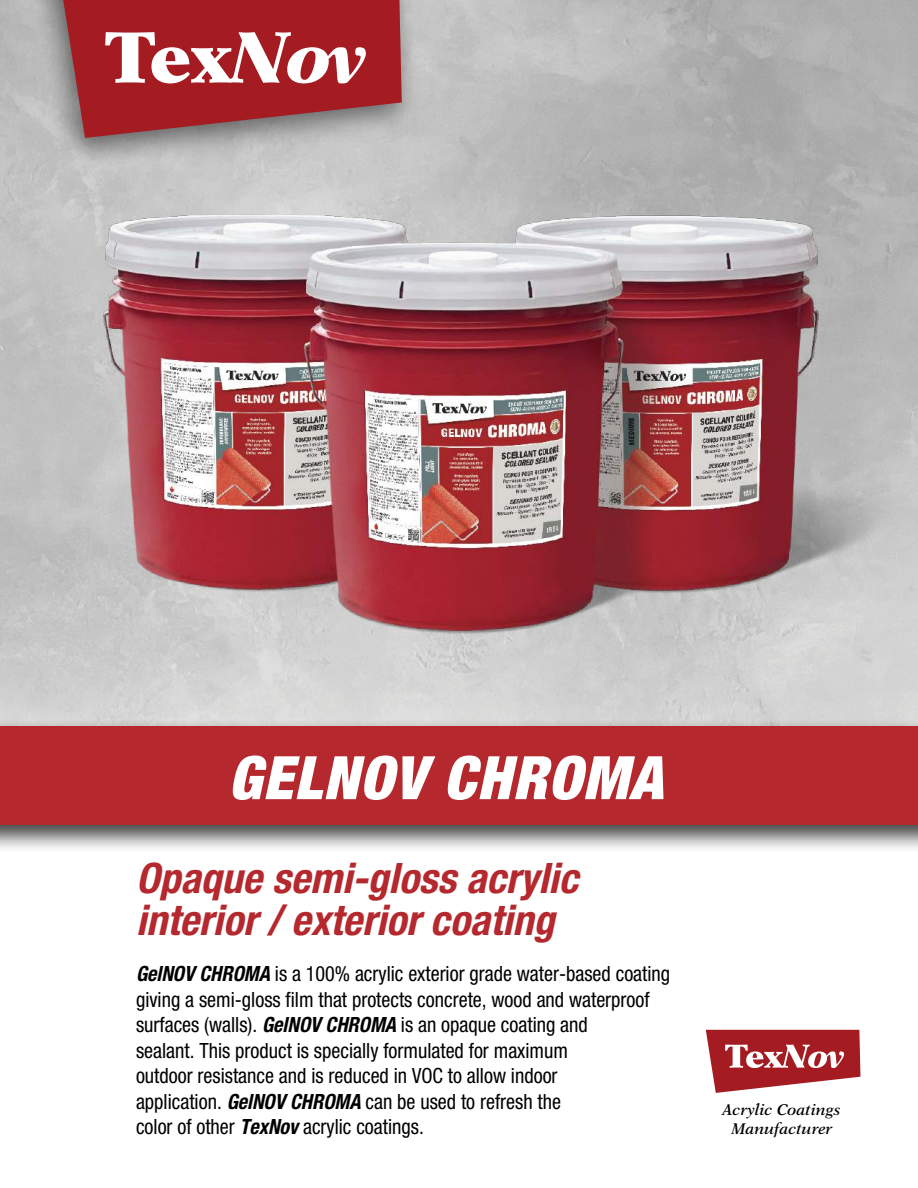
<style>
.page{position:relative;width:918px;height:1188px;background:#fff}
.page>*{position:absolute;margin:0;border:0;box-sizing:border-box;transform-origin:0 0}
.t1{font:italic 900 condensed 60px "Helvetica Neue";letter-spacing:.02em;color:#fff}
.Titre_C1{font:italic 700 condensed 42px/42px "Helvetica Neue";color:#b4282e}
.Texte_C1{font:condensed 21px/25.5px "Helvetica Neue";color:#000;scale:.96 1}
.t2{font:italic 600 15.6px "New Aster";color:#000}
.s1{font-weight:700;font-style:italic}
</style>
<div class="page">
<div style="left:29px;top:0;width:392px;height:171px;background:#000;opacity:.5"></div>
<svg style="left:63px;top:0;width:339px;height:138px;background:#a1363c"></svg>
<svg style="left:105px;top:32px;width:261px;height:51px"></svg>
<svg style="left:706px;top:1030px;width:154px;height:63px"></svg>
<img style="left:0;top:171px;width:918px;height:521px">
<div style="left:0;top:718px;width:918px;height:135px;background:#000;opacity:.75"></div>
<div style="left:0;top:726px;width:918px;height:98px;background:#b4282e"></div>
<p class="t1" style="left:228px;top:741px;width:436px">GELNOV CHROMA</p>
<p class="Titre_C1" style="left:136px;top:857px;width:444px">Opaque semi-gloss acrylic interior / exterior coating</p>
<p class="Texte_C1" style="left:136px;top:961px;width:558px"><span class="s1">GelNOV CHROMA</span> is a 100% acrylic exterior grade water-based coating giving a semi-gloss film that protects concrete, wood and waterproof surfaces (walls). <span class="s1">GelNOV CHROMA</span> is an opaque coating and<br>sealant. This product is specially formulated for maximum<br>outdoor resistance and is reduced in VOC to allow indoor<br>application. <span class="s1">GelNOV CHROMA</span> can be used to refresh the<br>color of other <span class="s1">TexNov</span> acrylic coatings.</p>
<p class="t2" style="left:723px;top:1100px;width:120px">Acrylic Coatings</p>
<p class="t2" style="left:731px;top:1119px;width:103px">Manufacturer</p>
</div>
